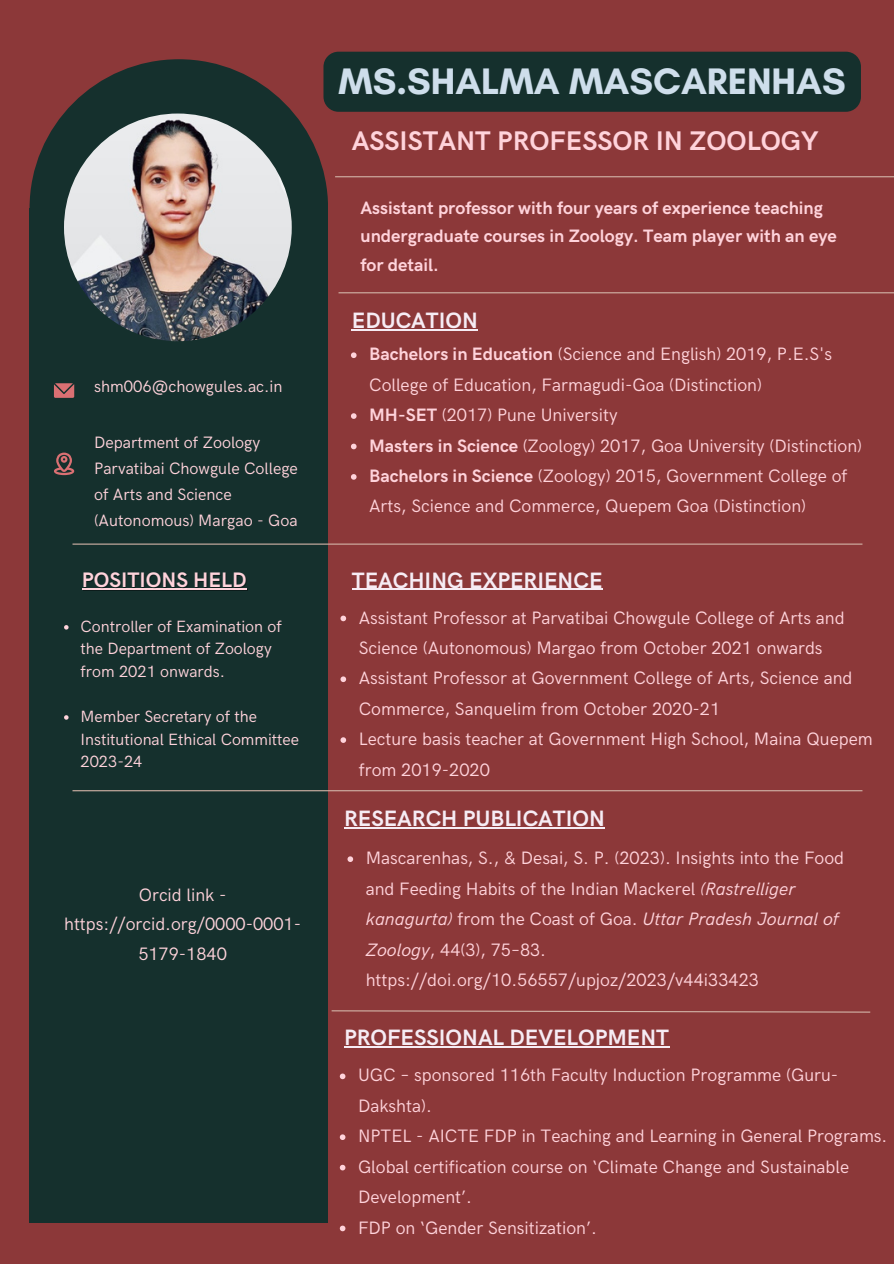
<style>
.page{position:relative;width:894px;height:1264px;background:#fff}
.page>*{position:absolute;margin:0;border:0;box-sizing:border-box;transform-origin:0 0}
.t1{font:700 37.5px "Glacial Indifference";color:#cedeeb}
.t2{font:700 27px "HK Grotesk";color:#ffd3db}
.t3{font:700 22.2px "HK Grotesk";color:#f6ecf4}
.t4{font:700 21px "HK Grotesk";color:#ffd3db}
.t5{font:18px/30.5px "HK Grotesk";color:#ffd3db}
.t6{font:700 18px/28.2px "HK Grotesk";color:#ffd3db}
.t7{font:16.5px/26px "HK Grotesk";color:#ffd3db}
.t8{font:16.35px/22.5px "HK Grotesk";color:#ffd3db}
.s1{font-weight:700}
.s2{font-style:italic}
</style>
<div class="page">
<div style="left:0;top:0;width:893px;height:1263px;background:#8c3839"></div>
<div style="left:30px;top:59px;width:298px;height:299px;background:#15302d;border-radius:50%"></div>
<div style="left:30px;top:208px;width:298px;height:1014px;background:#15302d"></div>
<hr style="left:338px;top:292px;width:555px;height:1px;background:#d2b3a7">
<hr style="left:335px;top:176px;width:558px;height:1px;background:#d2b3a7">
<svg style="left:54px;top:383px;width:20px;height:15px"></svg>
<svg style="left:54px;top:452px;width:20px;height:23px"></svg>
<img style="left:64px;top:113px;width:228px;height:228px;border-radius:50%">
<div style="left:323px;top:52px;width:537px;height:60px;background:#15302d;border-radius:15px"></div>
<hr style="left:83px;top:589px;width:164px;height:1px;background:#ffd3db">
<hr style="left:82px;top:588px;width:164px;height:1px;background:#ffd3db">
<svg style="left:64px;top:625px;width:5px;height:4px"></svg>
<svg style="left:64px;top:715px;width:5px;height:4px"></svg>
<hr style="left:352px;top:329px;width:126px;height:1px;background:#f6ecf4">
<svg style="left:351px;top:352px;width:5px;height:6px"></svg>
<svg style="left:351px;top:413px;width:5px;height:6px"></svg>
<svg style="left:351px;top:443px;width:5px;height:6px"></svg>
<svg style="left:351px;top:474px;width:5px;height:5px"></svg>
<hr style="left:352px;top:588px;width:250px;height:1px;background:#f6ecf4">
<hr style="left:72px;top:543px;width:790px;height:1px;background:#d2b3a7">
<svg style="left:340px;top:615px;width:6px;height:6px"></svg>
<svg style="left:340px;top:676px;width:6px;height:6px"></svg>
<svg style="left:340px;top:737px;width:6px;height:6px"></svg>
<hr style="left:344px;top:827px;width:260px;height:1px;background:#f6ecf4">
<svg style="left:347px;top:856px;width:6px;height:6px"></svg>
<svg style="left:331px;top:1010px;width:540px;height:3px"></svg>
<hr style="left:72px;top:790px;width:790px;height:1px;background:#d2b3a7">
<hr style="left:344px;top:1046px;width:325px;height:1px;background:#f6ecf4">
<svg style="left:340px;top:1073px;width:5px;height:6px"></svg>
<svg style="left:340px;top:1134px;width:5px;height:5px"></svg>
<svg style="left:340px;top:1164px;width:5px;height:6px"></svg>
<svg style="left:340px;top:1225px;width:5px;height:6px"></svg>
<p class="t7" style="left:94px;top:374px;width:190px">shm006@chowgules.ac.in</p>
<p class="t7" style="left:94px;top:430px;width:168px">Department of Zoology</p>
<p class="t7" style="left:94px;top:456px;width:205px">Parvatibai Chowgule College of Arts and Science (Autonomous) Margao - Goa</p>
<p class="t4" style="left:82px;top:568px;width:166px">POSITIONS HELD</p>
<p class="t8" style="left:81px;top:615px;width:203px">Controller of Examination of the Department of Zoology from 2021 onwards.</p>
<p class="t8" style="left:81px;top:705px;width:220px">Member Secretary of the<br>Institutional Ethical Committee<br>2023-24</p>
<p class="t5" style="left:64px;top:881px;width:238px;line-height:29.2px;text-align:center">Orcid link - https://orcid.org/0000-0001-<br>5179-1840</p>
<p class="t1" style="left:338px;top:58px;width:508px">MS.SHALMA MASCARENHAS</p>
<p class="t2" style="left:352px;top:126px;width:468px">ASSISTANT PROFESSOR IN ZOOLOGY</p>
<p class="t6" style="left:360px;top:195px;width:478px">Assistant professor with four years of experience teaching undergraduate courses in Zoology. Team player with an eye for detail.</p>
<p class="t3" style="left:352px;top:308px;width:127px">EDUCATION</p>
<p class="t5" style="left:369px;top:340px;width:464px"><span class="s1">Bachelors in Education</span> (Science and English) 2019, P.E.S's<br>College of Education, Farmagudi-Goa (Distinction)</p>
<p class="t5" style="left:369px;top:400px;width:250px"><span class="s1">MH-SET</span> (2017) Pune University</p>
<p class="t5" style="left:369px;top:431px;width:494px"><span class="s1">Masters in Science</span> (Zoology) 2017, Goa University (Distinction)</p>
<p class="t5" style="left:369px;top:461px;width:479px"><span class="s1">Bachelors in Science</span> (Zoology) 2015, Government College of<br>Arts, Science and Commerce, Quepem Goa (Distinction)</p>
<p class="t3" style="left:352px;top:567px;width:252px">TEACHING EXPERIENCE</p>
<p class="t5" style="left:358px;top:603px;width:487px">Assistant Professor at Parvatibai Chowgule College of Arts and<br>Science (Autonomous) Margao from October 2021 onwards</p>
<p class="t5" style="left:358px;top:663px;width:495px">Assistant Professor at Government College of Arts, Science and<br>Commerce, Sanquelim from October 2020-21</p>
<p class="t5" style="left:358px;top:724px;width:515px">Lecture basis teacher at Government High School, Maina Quepem from 2019-2020</p>
<p class="t3" style="left:344px;top:806px;width:262px">RESEARCH PUBLICATION</p>
<p class="t5" style="left:365px;top:843px;width:480px">Mascarenhas, S., &amp; Desai, S. P. (2023). Insights into the Food and Feeding Habits of the Indian Mackerel <span class="s2">(Rastrelliger kanagurta)</span> from the Coast of Goa. <span class="s2">Uttar Pradesh Journal of Zoology</span>, 44(3), 75–83. https://doi.org/10.56557/upjoz/2023/v44i33423</p>
<p class="t3" style="left:344px;top:1025px;width:326px">PROFESSIONAL DEVELOPMENT</p>
<p class="t5" style="left:358px;top:1060px;width:481px">UGC – sponsored 116th Faculty Induction Programme (Guru-<br>Dakshta).</p>
<p class="t5" style="left:358px;top:1121px;width:530px">NPTEL - AICTE FDP in Teaching and Learning in General Programs.</p>
<p class="t5" style="left:358px;top:1151px;width:492px">Global certification course on ‘Climate Change and Sustainable<br>Development’.</p>
<p class="t5" style="left:358px;top:1212px;width:240px">FDP on ‘Gender Sensitization’.</p>
</div>
